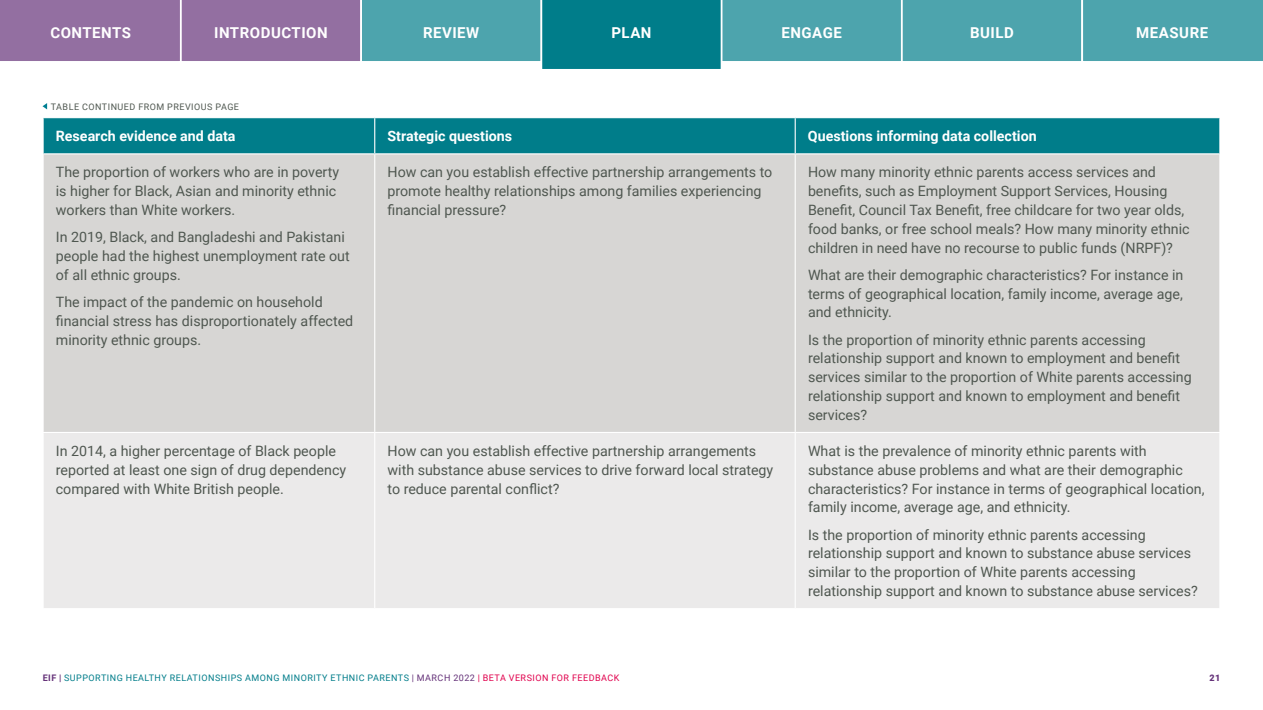
<style>
.page{position:relative;width:1263px;height:710px;background:#fff}
.page>*{position:absolute;margin:0;border:0;box-sizing:border-box;transform-origin:0 0}
.t1{font:700 15px "Roboto";letter-spacing:.035em;color:#fff}
.t2{font:14.25px/18.8px "Roboto";color:#4f5750}
.t3{font:700 14.25px "Roboto";color:#fff}
.t4{font:9px "Roboto";letter-spacing:.055em;color:#007d8a}
.t5{font:9px "Roboto";letter-spacing:.055em;color:#4f5750}
.t6{font:900 9px "Roboto";color:#653279}
.s1{font-weight:700;color:#653279}
.s2{font-weight:900;color:#653279}
.s3{color:#653279}
.s4{color:#e1004d}
</style>
<div class="page">
<svg style="left:0;top:0;width:1263px;height:69px;background:#669aad"></svg>
<div style="left:44px;top:118px;width:1175px;height:35px;background:#007d8a"></div>
<div style="left:44px;top:154px;width:1175px;height:277px;background:#d7d6d4"></div>
<div style="left:44px;top:433px;width:1175px;height:174px;background:#ebeaea"></div>
<hr style="left:374px;top:118px;width:1px;height:35px;background:#fff">
<hr style="left:795px;top:118px;width:1px;height:35px;background:#fff">
<hr style="left:374px;top:154px;width:1px;height:277px;background:#fff">
<hr style="left:795px;top:154px;width:1px;height:277px;background:#fff">
<hr style="left:374px;top:432px;width:1px;height:175px;background:#fff">
<hr style="left:795px;top:432px;width:1px;height:175px;background:#fff">
<svg style="left:43px;top:103px;width:4px;height:6px"></svg>
<p class="t1" style="left:50px;top:22px;width:82px">CONTENTS</p>
<p class="t1" style="left:214px;top:22px;width:115px">INTRODUCTION</p>
<p class="t1" style="left:423px;top:22px;width:58px">REVIEW</p>
<p class="t1" style="left:611px;top:22px;width:42px">PLAN</p>
<p class="t1" style="left:781px;top:22px;width:62px">ENGAGE</p>
<p class="t1" style="left:970px;top:22px;width:45px">BUILD</p>
<p class="t1" style="left:1136px;top:22px;width:73px">MEASURE</p>
<p class="t5" style="left:51px;top:100px;width:190px">TABLE CONTINUED FROM PREVIOUS PAGE</p>
<p class="t3" style="left:56px;top:126px;width:181px">Research evidence and data</p>
<p class="t3" style="left:387px;top:126px;width:126px">Strategic questions</p>
<p class="t3" style="left:808px;top:126px;width:230px">Questions informing data collection</p>
<p class="t2" style="left:56px;top:162px;width:285px">The proportion of workers who are in poverty is higher for Black, Asian and minority ethnic workers than White workers.</p>
<p class="t2" style="left:56px;top:227px;width:295px">In 2019, Black, and Bangladeshi and Pakistani people had the highest unemployment rate out of all ethnic groups.</p>
<p class="t2" style="left:56px;top:292px;width:299px">The impact of the pandemic on household financial stress has disproportionately affected minority ethnic groups.</p>
<p class="t2" style="left:387px;top:162px;width:386px">How can you establish effective partnership arrangements to promote healthy relationships among families experiencing financial pressure?</p>
<p class="t2" style="left:808px;top:162px;width:383px">How many minority ethnic parents access services and benefits, such as Employment Support Services, Housing Benefit, Council Tax Benefit, free childcare for two year olds, food banks, or free school meals? How many minority ethnic children in need have no recourse to public funds (NRPF)?</p>
<p class="t2" style="left:808px;top:264px;width:377px;text-align:justify">What are their demographic characteristics? For instance in terms of geographical location, family income, average age, and ethnicity.</p>
<p class="t2" style="left:808px;top:329px;width:385px">Is the proportion of minority ethnic parents accessing relationship support and known to employment and benefit services similar to the proportion of White parents accessing relationship support and known to employment and benefit services?</p>
<p class="t2" style="left:56px;top:440px;width:292px">In 2014, a higher percentage of Black people reported at least one sign of drug dependency compared with White British people.</p>
<p class="t2" style="left:387px;top:440px;width:387px">How can you establish effective partnership arrangements with substance abuse services to drive forward local strategy to reduce parental conflict?</p>
<p class="t2" style="left:808px;top:440px;width:398px">What is the prevalence of minority ethnic parents with substance abuse problems and what are their demographic characteristics? For instance in terms of geographical location, family income, average age, and ethnicity.</p>
<p class="t2" style="left:808px;top:524px;width:391px">Is the proportion of minority ethnic parents accessing relationship support and known to substance abuse services similar to the proportion of White parents accessing relationship support and known to substance abuse services?</p>
<p class="t4" style="left:43px;top:671px;width:578px"><span class="s1">EIF</span> <span class="s2">|</span> SUPPORTING HEALTHY RELATIONSHIPS AMONG MINORITY ETHNIC PARENTS <span class="s3">| MARCH 2022</span> <span class="s4">| BETA VERSION FOR FEEDBACK</span></p>
<p class="t6" style="left:1209px;top:671px;width:12px">21</p>
</div>
